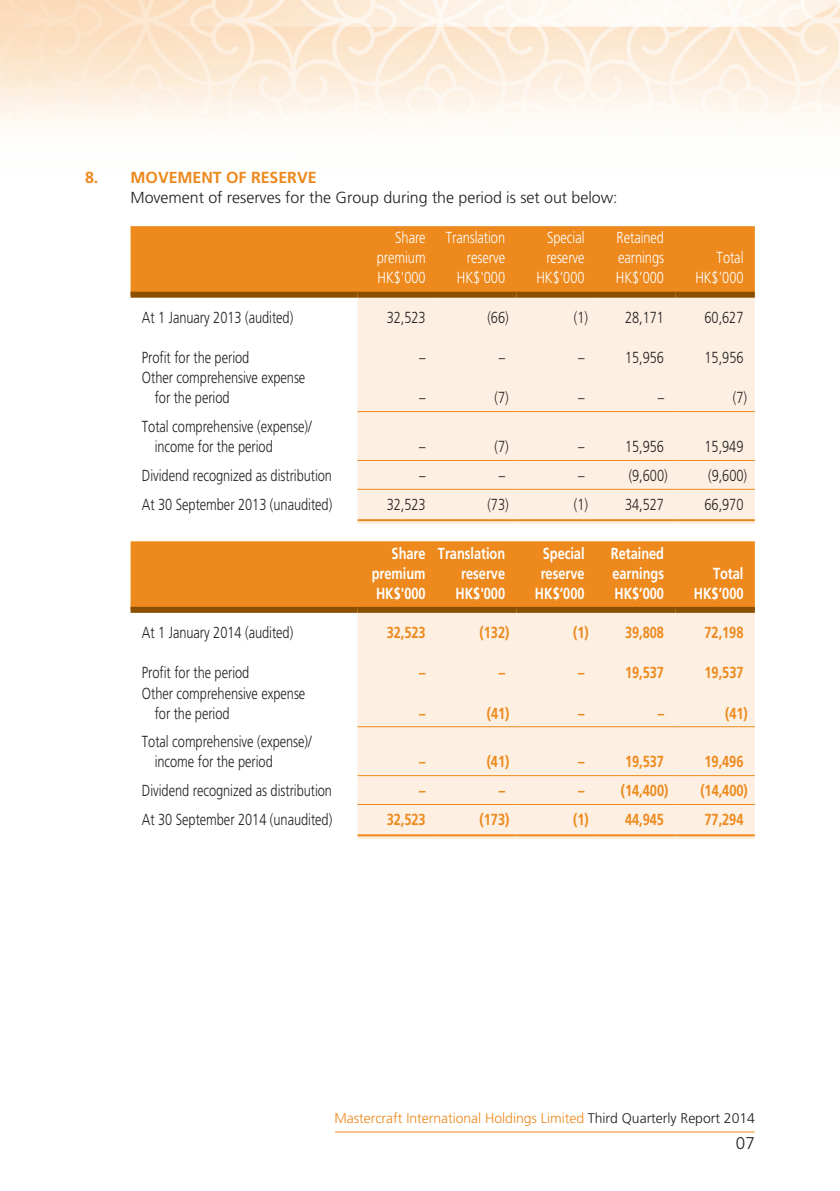
<style>
.page{position:relative;width:840px;height:1191px;background:#fff}
.page>*{position:absolute;margin:0;border:0;box-sizing:border-box;transform-origin:0 0}
.t1{font:300 17px "Frutiger LT Std";color:#231f20}
.t2{font:300 16px/20px "Frutiger LT Std";letter-spacing:-.005em;color:#231f20;scale:.8 1}
.t3{font:700 16px "Frutiger LT Std";letter-spacing:-.005em;color:#ed891d;scale:.8 1}
.t4{font:300 16px/20px "Frutiger LT Std";letter-spacing:-.005em;color:#fff;text-align:right;scale:.8 1}
.t5{font:700 16px/20px "Frutiger LT Std";letter-spacing:-.005em;color:#fff;text-align:right;scale:.8 1}
.t6{font:300 16px "Frutiger LT Std";letter-spacing:-.005em;color:#231f20}
.t7{font:700 16px "Frutiger LT Std";letter-spacing:-.005em;color:#ed891d}
.t8{font:300 14px "Frutiger LT Std";letter-spacing:-.005em;color:#ed891d}
.s1{color:#231f20}
</style>
<div class="page">
<img style="left:0;top:0;width:839px;height:1133px">
<hr style="left:335px;top:1131px;width:419px;height:1px;background:#ed891d">
<div style="left:130px;top:226px;width:624px;height:66px;background:#ed891d"></div>
<div style="left:357px;top:298px;width:397px;height:226px;background:#fdf0e2"></div>
<div style="left:130px;top:292px;width:227px;height:6px;background:#8b4f00"></div>
<div style="left:357px;top:292px;width:80px;height:6px;background:#8b4f00"></div>
<div style="left:437px;top:292px;width:79px;height:6px;background:#8b4f00"></div>
<div style="left:516px;top:292px;width:79px;height:6px;background:#8b4f00"></div>
<div style="left:595px;top:292px;width:80px;height:6px;background:#8b4f00"></div>
<div style="left:675px;top:292px;width:79px;height:6px;background:#8b4f00"></div>
<hr style="left:357px;top:411px;width:80px;height:1px;background:#ed891d">
<hr style="left:437px;top:411px;width:79px;height:1px;background:#ed891d">
<hr style="left:516px;top:411px;width:79px;height:1px;background:#ed891d">
<hr style="left:595px;top:411px;width:80px;height:1px;background:#ed891d">
<hr style="left:675px;top:411px;width:79px;height:1px;background:#ed891d">
<hr style="left:357px;top:460px;width:80px;height:1px;background:#ed891d">
<hr style="left:437px;top:460px;width:79px;height:1px;background:#ed891d">
<hr style="left:516px;top:460px;width:79px;height:1px;background:#ed891d">
<hr style="left:595px;top:460px;width:80px;height:1px;background:#ed891d">
<hr style="left:675px;top:460px;width:79px;height:1px;background:#ed891d">
<hr style="left:357px;top:489px;width:80px;height:1px;background:#ed891d">
<hr style="left:437px;top:489px;width:79px;height:1px;background:#ed891d">
<hr style="left:516px;top:489px;width:79px;height:1px;background:#ed891d">
<hr style="left:595px;top:489px;width:80px;height:1px;background:#ed891d">
<hr style="left:675px;top:489px;width:79px;height:1px;background:#ed891d">
<hr style="left:357px;top:519px;width:80px;height:2px;background:#ed891d">
<hr style="left:437px;top:519px;width:79px;height:2px;background:#ed891d">
<hr style="left:516px;top:519px;width:79px;height:2px;background:#ed891d">
<hr style="left:595px;top:519px;width:80px;height:2px;background:#ed891d">
<hr style="left:675px;top:519px;width:79px;height:2px;background:#ed891d">
<div style="left:130px;top:541px;width:624px;height:66px;background:#ed891d"></div>
<div style="left:357px;top:613px;width:397px;height:226px;background:#fdf0e2"></div>
<div style="left:130px;top:607px;width:227px;height:6px;background:#8b4f00"></div>
<div style="left:357px;top:607px;width:80px;height:6px;background:#8b4f00"></div>
<div style="left:437px;top:607px;width:79px;height:6px;background:#8b4f00"></div>
<div style="left:516px;top:607px;width:79px;height:6px;background:#8b4f00"></div>
<div style="left:595px;top:607px;width:80px;height:6px;background:#8b4f00"></div>
<div style="left:675px;top:607px;width:79px;height:6px;background:#8b4f00"></div>
<hr style="left:357px;top:726px;width:80px;height:1px;background:#ed891d">
<hr style="left:437px;top:726px;width:79px;height:1px;background:#ed891d">
<hr style="left:516px;top:726px;width:79px;height:1px;background:#ed891d">
<hr style="left:595px;top:726px;width:80px;height:1px;background:#ed891d">
<hr style="left:675px;top:726px;width:79px;height:1px;background:#ed891d">
<hr style="left:357px;top:775px;width:80px;height:1px;background:#ed891d">
<hr style="left:437px;top:775px;width:79px;height:1px;background:#ed891d">
<hr style="left:516px;top:775px;width:79px;height:1px;background:#ed891d">
<hr style="left:595px;top:775px;width:80px;height:1px;background:#ed891d">
<hr style="left:675px;top:775px;width:79px;height:1px;background:#ed891d">
<hr style="left:357px;top:804px;width:80px;height:1px;background:#ed891d">
<hr style="left:437px;top:804px;width:79px;height:1px;background:#ed891d">
<hr style="left:516px;top:804px;width:79px;height:1px;background:#ed891d">
<hr style="left:595px;top:804px;width:80px;height:1px;background:#ed891d">
<hr style="left:675px;top:804px;width:79px;height:1px;background:#ed891d">
<hr style="left:357px;top:834px;width:80px;height:2px;background:#ed891d">
<hr style="left:437px;top:834px;width:79px;height:2px;background:#ed891d">
<hr style="left:516px;top:834px;width:79px;height:2px;background:#ed891d">
<hr style="left:595px;top:834px;width:80px;height:2px;background:#ed891d">
<hr style="left:675px;top:834px;width:79px;height:2px;background:#ed891d">
<p class="t7" style="left:85px;top:168px;width:233px">8. MOVEMENT OF RESERVE</p>
<p class="t6" style="left:130px;top:189px;width:488px">Movement of reserves for the Group during the period is set out below:</p>
<p class="t4" style="left:376px;top:228px;width:63px">Share premium</p>
<p class="t4" style="left:445px;top:228px;width:76px">Translation reserve</p>
<p class="t4" style="left:546px;top:228px;width:49px;text-align:left">Special reserve</p>
<p class="t4" style="left:616px;top:228px;width:61px;text-align:left">Retained earnings</p>
<p class="t4" style="left:716px;top:248px;width:35px">Total</p>
<p class="t4" style="left:377px;top:268px;width:62px">HK$'000</p>
<p class="t4" style="left:456px;top:268px;width:62px">HK$'000</p>
<p class="t4" style="left:536px;top:268px;width:62px">HK$’000</p>
<p class="t4" style="left:615px;top:268px;width:62px">HK$’000</p>
<p class="t4" style="left:695px;top:268px;width:62px">HK$’000</p>
<p class="t2" style="left:142px;top:308px;width:191px">At 1 January 2013 (audited)</p>
<p class="t2" style="left:386px;top:308px;width:50px">32,523</p>
<p class="t2" style="left:487px;top:308px;width:28px">(66)</p>
<p class="t2" style="left:573px;top:308px;width:114px">(1) 28,171</p>
<p class="t2" style="left:704px;top:308px;width:50px">60,627</p>
<p class="t2" style="left:142px;top:348px;width:136px">Profit for the period</p>
<p class="t2" style="left:419px;top:348px;width:9px">–</p>
<p class="t2" style="left:498px;top:348px;width:9px">–</p>
<p class="t2" style="left:578px;top:348px;width:10px">–</p>
<p class="t2" style="left:624px;top:348px;width:50px">15,956</p>
<p class="t2" style="left:704px;top:348px;width:50px">15,956</p>
<p class="t2" style="left:155px;top:368px;width:190px;text-indent:-13px">Other comprehensive expense for the period</p>
<p class="t2" style="left:419px;top:388px;width:10px">–</p>
<p class="t2" style="left:494px;top:388px;width:19px">(7)</p>
<p class="t2" style="left:578px;top:388px;width:10px">–</p>
<p class="t2" style="left:657px;top:388px;width:10px">–</p>
<p class="t2" style="left:732px;top:388px;width:19px">(7)</p>
<p class="t2" style="left:154px;top:417px;width:198px;text-indent:-13px">Total comprehensive (expense)/ income for the period</p>
<p class="t2" style="left:419px;top:437px;width:9px">–</p>
<p class="t2" style="left:494px;top:437px;width:19px">(7)</p>
<p class="t2" style="left:578px;top:437px;width:10px">–</p>
<p class="t2" style="left:624px;top:437px;width:50px">15,956</p>
<p class="t2" style="left:704px;top:437px;width:50px">15,949</p>
<p class="t2" style="left:142px;top:466px;width:239px">Dividend recognized as distribution</p>
<p class="t2" style="left:419px;top:466px;width:9px">–</p>
<p class="t2" style="left:498px;top:466px;width:9px">–</p>
<p class="t2" style="left:578px;top:466px;width:10px">–</p>
<p class="t2" style="left:628px;top:466px;width:50px">(9,600)</p>
<p class="t2" style="left:707px;top:466px;width:50px">(9,600)</p>
<p class="t2" style="left:142px;top:494px;width:239px">At 30 September 2013 (unaudited)</p>
<p class="t2" style="left:386px;top:494px;width:50px">32,523</p>
<p class="t2" style="left:487px;top:494px;width:28px">(73)</p>
<p class="t2" style="left:573px;top:494px;width:114px">(1) 34,527</p>
<p class="t2" style="left:704px;top:494px;width:50px">66,970</p>
<p class="t5" style="left:371px;top:543px;width:69px">Share premium</p>
<p class="t5" style="left:437px;top:543px;width:85px">Translation reserve</p>
<p class="t5" style="left:540px;top:543px;width:56px;text-align:left">Special reserve</p>
<p class="t5" style="left:610px;top:543px;width:68px;text-align:left">Retained earnings</p>
<p class="t5" style="left:712px;top:563px;width:40px">Total</p>
<p class="t5" style="left:376px;top:583px;width:63px">HK$'000</p>
<p class="t5" style="left:455px;top:583px;width:63px">HK$'000</p>
<p class="t5" style="left:534px;top:583px;width:63px">HK$’000</p>
<p class="t5" style="left:614px;top:583px;width:63px">HK$’000</p>
<p class="t5" style="left:693px;top:583px;width:63px">HK$’000</p>
<p class="t2" style="left:142px;top:623px;width:191px">At 1 January 2014 (audited)</p>
<p class="t3" style="left:386px;top:623px;width:50px">32,523</p>
<p class="t3" style="left:479px;top:623px;width:39px">(132)</p>
<p class="t3" style="left:573px;top:623px;width:115px">(1) 39,808</p>
<p class="t3" style="left:704px;top:623px;width:50px">72,198</p>
<p class="t2" style="left:142px;top:663px;width:136px">Profit for the period</p>
<p class="t3" style="left:419px;top:663px;width:9px">–</p>
<p class="t3" style="left:498px;top:663px;width:9px">–</p>
<p class="t3" style="left:578px;top:663px;width:10px">–</p>
<p class="t3" style="left:624px;top:663px;width:50px">19,537</p>
<p class="t3" style="left:704px;top:663px;width:50px">19,537</p>
<p class="t2" style="left:155px;top:683px;width:190px;text-indent:-13px">Other comprehensive expense for the period</p>
<p class="t3" style="left:419px;top:703px;width:9px">–</p>
<p class="t3" style="left:486px;top:703px;width:30px">(41)</p>
<p class="t3" style="left:578px;top:703px;width:10px">–</p>
<p class="t3" style="left:657px;top:703px;width:10px">–</p>
<p class="t3" style="left:724px;top:703px;width:30px">(41)</p>
<p class="t2" style="left:154px;top:732px;width:198px;text-indent:-13px">Total comprehensive (expense)/ income for the period</p>
<p class="t3" style="left:419px;top:752px;width:9px">–</p>
<p class="t3" style="left:486px;top:752px;width:30px">(41)</p>
<p class="t3" style="left:578px;top:752px;width:10px">–</p>
<p class="t3" style="left:624px;top:752px;width:50px">19,537</p>
<p class="t3" style="left:704px;top:752px;width:50px">19,496</p>
<p class="t2" style="left:142px;top:781px;width:239px">Dividend recognized as distribution</p>
<p class="t3" style="left:419px;top:781px;width:9px">–</p>
<p class="t3" style="left:498px;top:781px;width:9px">–</p>
<p class="t3" style="left:578px;top:781px;width:114px">– (14,400)</p>
<p class="t3" style="left:700px;top:781px;width:61px">(14,400)</p>
<p class="t2" style="left:142px;top:810px;width:239px">At 30 September 2014 (unaudited)</p>
<p class="t3" style="left:386px;top:810px;width:50px">32,523</p>
<p class="t3" style="left:479px;top:810px;width:39px">(173)</p>
<p class="t3" style="left:573px;top:810px;width:115px">(1) 44,945</p>
<p class="t3" style="left:704px;top:810px;width:50px">77,294</p>
<p class="t8" style="left:334px;top:1110px;width:422px">Mastercraft International Holdings Limited <span class="s1">Third Quarterly Report 2014</span></p>
<p class="t1" style="left:735px;top:1133px;width:20px">07</p>
</div>
